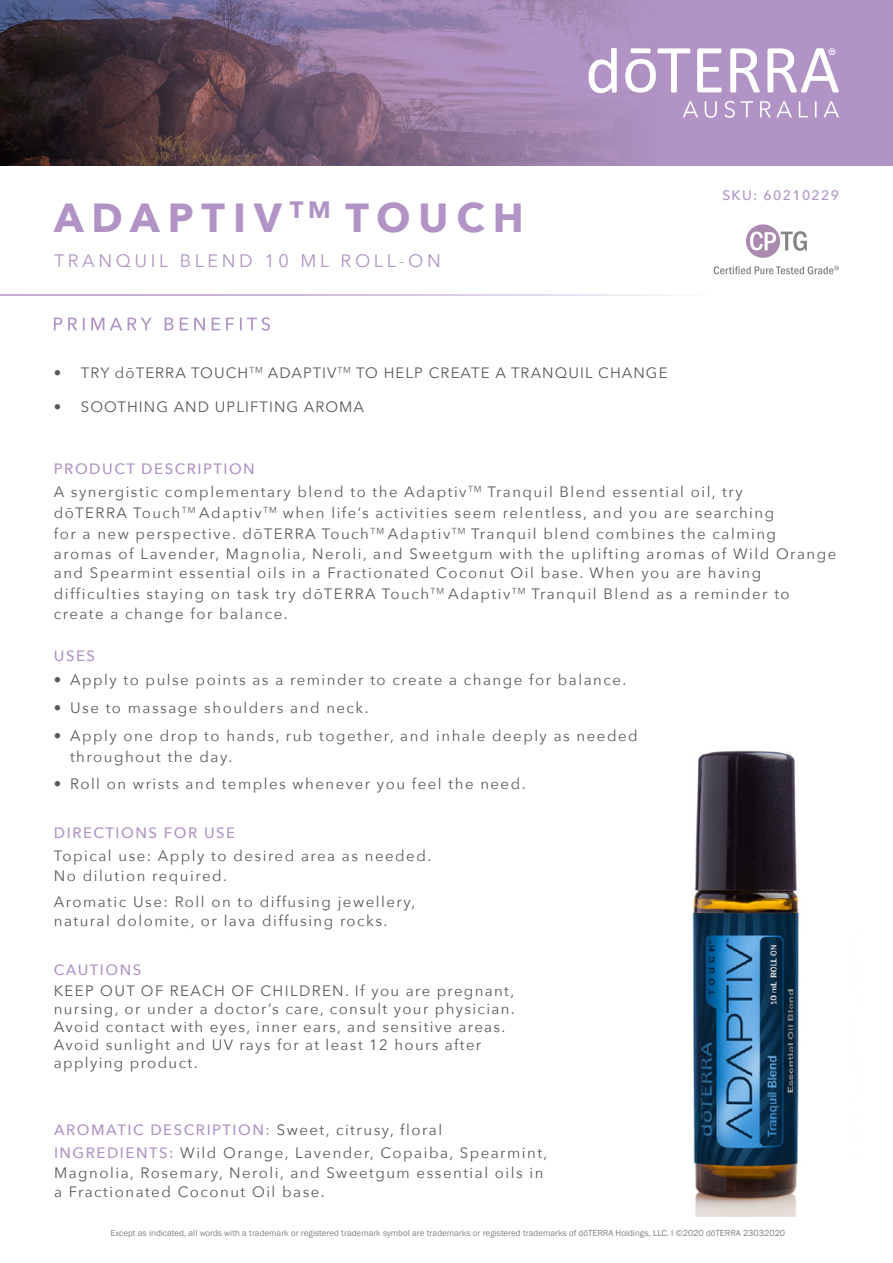
<style>
.page{position:relative;width:893px;height:1263px;background:#fff}
.page>*{position:absolute;margin:0;border:0;box-sizing:border-box;transform-origin:0 0}
.t1{font:700 40.5px "Avenir Next";letter-spacing:.2em;color:#b194c5}
.t2{font:18px "Avenir Next";letter-spacing:.2em;color:#b194c5}
.t3{font:15px/19.5px "Avenir Next";letter-spacing:.1em;color:#5a5a5d}
.t4{font:15px "Avenir Next";letter-spacing:.07em;color:#5a5a5d}
.t5{font:500 15px "Avenir Next";letter-spacing:.1em;color:#b194c5}
.t6{font:500 13.8px "Avenir Next";letter-spacing:.1em;color:#b194c5}
.t7{font:9px "Franklin Gothic";color:#808285}
.s1{font-weight:500;color:#b194c5}
</style>
<div class="page">
<img style="left:692px;top:750px;width:107px;height:467px">
<svg style="left:0;top:0;width:893px;height:166px;background:#836c8b"></svg>
<svg style="left:730px;top:48px;width:30px;height:45px"></svg>
<svg style="left:697px;top:48px;width:25px;height:44px"></svg>
<svg style="left:589px;top:48px;width:28px;height:45px"></svg>
<svg style="left:767px;top:48px;width:72px;height:45px"></svg>
<svg style="left:625px;top:48px;width:65px;height:45px"></svg>
<svg style="left:683px;top:101px;width:156px;height:17px;background:#bfa7cf"></svg>
<hr style="left:0;top:294px;width:839px;height:2px;background:#b194c5">
<svg style="left:54px;top:317px;width:216px;height:14px"></svg>
<svg style="left:714px;top:266px;width:125px;height:8px"></svg>
<svg style="left:746px;top:224px;width:61px;height:34px"></svg>
<h1 class="t1" style="left:54px;top:183px;width:471px">ADAPTIV <sup>TM</sup> TOUCH</h1>
<p class="t2" style="left:54px;top:245px;width:388px">TRANQUIL BLEND 10 ML ROLL-ON</p>
<p class="t4" style="left:54px;top:360px;width:615px">• TRY dōTERRA TOUCH<sup>TM</sup> ADAPTIV<sup>TM</sup> TO HELP CREATE A TRANQUIL CHANGE</p>
<p class="t4" style="left:54px;top:394px;width:312px">• SOOTHING AND UPLIFTING AROMA</p>
<p class="t6" style="left:722px;top:183px;width:118px">SKU: 60210229</p>
<p class="t3" style="left:54px;top:457px;width:690px;line-height:22.8px"><span class="s1">PRODUCT DESCRIPTION<br></span>A synergistic complementary blend to the Adaptiv<sup>TM</sup> Tranquil Blend essential oil, try</p>
<p class="t3" style="left:54px;top:502px;width:724px;line-height:21px">dōTERRA Touch<sup>TM</sup> Adaptiv<sup>TM</sup> when life’s activities seem relentless, and you are searching for a new perspective. dōTERRA Touch<sup>TM</sup> Adaptiv<sup>TM</sup> Tranquil blend combines the calming</p>
<p class="t3" style="left:54px;top:543px;width:784px">aromas of Lavender, Magnolia, Neroli, and Sweetgum with the uplifting aromas of Wild Orange and Spearmint essential oils in a Fractionated Coconut Oil base. When you are having</p>
<p class="t3" style="left:54px;top:584px;width:737px">difficulties staying on task try dōTERRA Touch<sup>TM</sup> Adaptiv<sup>TM</sup> Tranquil Blend as a reminder to create a change for balance.</p>
<p class="t5" style="left:54px;top:643px;width:43px">USES</p>
<p class="t3" style="left:54px;top:669px;width:574px">• Apply to pulse points as a reminder to create a change for balance.</p>
<p class="t3" style="left:54px;top:697px;width:316px">• Use to massage shoulders and neck.</p>
<p class="t3" style="left:70px;top:724px;width:569px;line-height:21px;text-indent:-16px">• Apply one drop to hands, rub together, and inhale deeply as needed throughout the day.</p>
<p class="t3" style="left:54px;top:774px;width:473px">• Roll on wrists and temples whenever you feel the need.</p>
<p class="t5" style="left:54px;top:820px;width:183px">DIRECTIONS FOR USE</p>
<p class="t3" style="left:54px;top:845px;width:379px">Topical use: Apply to desired area as needed.<br>No dilution required.</p>
<p class="t3" style="left:54px;top:891px;width:363px">Aromatic Use: Roll on to diffusing jewellery, natural dolomite, or lava diffusing rocks.</p>
<p class="t5" style="left:54px;top:957px;width:89px">CAUTIONS</p>
<p class="t3" style="left:54px;top:981px;width:462px;line-height:18px">KEEP OUT OF REACH OF CHILDREN. If you are pregnant, nursing, or under a doctor’s care, consult your physician.<br>Avoid contact with eyes, inner ears, and sensitive areas.<br>Avoid sunlight and UV rays for at least 12 hours after applying product.</p>
<p class="t3" style="left:54px;top:1118px;width:495px;line-height:23px"><span class="s1">AROMATIC DESCRIPTION:</span> Sweet, citrusy, floral<br><span class="s1">INGREDIENTS:</span> Wild Orange, Lavender, Copaiba, Spearmint,</p>
<p class="t3" style="left:54px;top:1162px;width:491px">Magnolia, Rosemary, Neroli, and Sweetgum essential oils in a Fractionated Coconut Oil base.</p>
<p class="t7" style="left:111px;top:1228px;width:676px">Except as indicated, all words with a trademark or registered trademark symbol are trademarks or registered trademarks of dōTERRA Holdings, LLC. I ©2020 dōTERRA 23032020</p>
</div>
